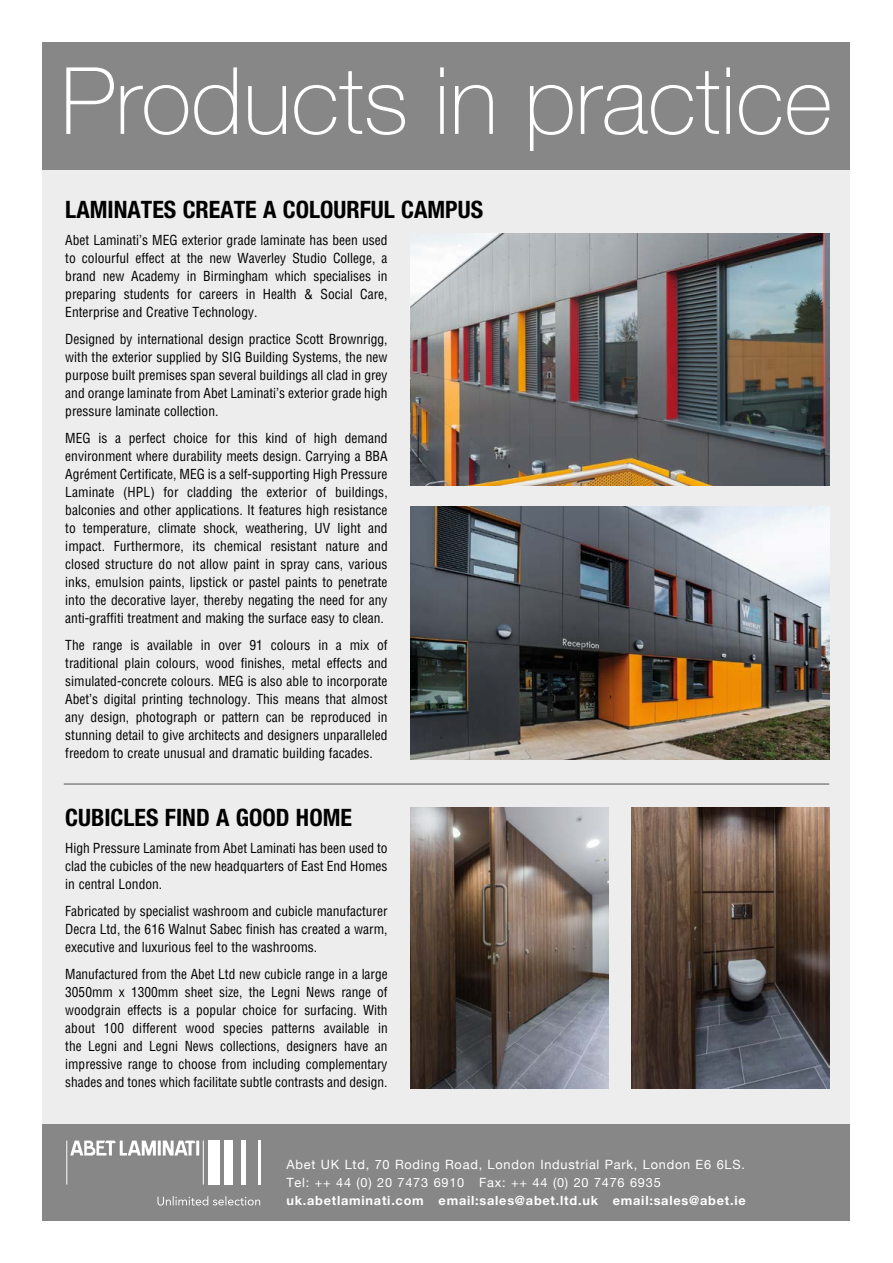
<style>
.page{position:relative;width:893px;height:1263px;background:#fff}
.page>*{position:absolute;margin:0;border:0;box-sizing:border-box;transform-origin:0 0}
.t1{font:100 93px "Helvetica Neue";color:#fff}
.t2{font:700 condensed 24px "Helvetica Neue";color:#000}
.t3{font:condensed 13.5px/18px "Helvetica";color:#000;text-align:justify}
.t4{font:12.75px/18px "Helvetica Neue";letter-spacing:.06em;color:#fff}
.t5{font:700 12.75px "Helvetica Neue";letter-spacing:.06em;color:#fff}
</style>
<div class="page">
<div style="left:43px;top:43px;width:807px;height:1177px;background:#ededed"></div>
<div style="left:43px;top:1124px;width:807px;height:96px;background:#878787"></div>
<hr style="left:64px;top:783px;width:765px;height:2px;background:#878787">
<img style="left:410px;top:507px;width:419px;height:252px">
<img style="left:410px;top:234px;width:419px;height:251px">
<div style="left:43px;top:43px;width:807px;height:127px;background:#878787"></div>
<hr style="left:203px;top:1140px;width:1px;height:44px;background:#fff">
<hr style="left:67px;top:1140px;width:1px;height:44px;background:#fff">
<svg style="left:70px;top:1140px;width:129px;height:15px"></svg>
<svg style="left:157px;top:1196px;width:103px;height:9px"></svg>
<div style="left:208px;top:1140px;width:12px;height:44px;background:#fff"></div>
<div style="left:224px;top:1140px;width:9px;height:44px;background:#fff"></div>
<hr style="left:241px;top:1140px;width:4px;height:44px;background:#fff">
<hr style="left:258px;top:1140px;width:2px;height:44px;background:#fff">
<img style="left:631px;top:807px;width:198px;height:281px">
<img style="left:410px;top:807px;width:198px;height:281px">
<h1 class="t1" style="left:60px;top:48px;width:773px">Products in practice</h1>
<h2 class="t2" style="left:65px;top:195px;width:419px">LAMINATES CREATE A COLOURFUL CAMPUS</h2>
<p class="t3" style="left:65px;top:231px;width:324px">Abet Laminati’s MEG exterior grade laminate has been used to colourful effect at the new Waverley Studio College, a brand new Academy in Birmingham which specialises in preparing students for careers in Health &amp; Social Care, Enterprise and Creative Technology.</p>
<p class="t3" style="left:65px;top:330px;width:324px">Designed by international design practice Scott Brownrigg, with the exterior supplied by SIG Building Systems, the new purpose built premises span several buildings all clad in grey and orange laminate from Abet Laminati’s exterior grade high pressure laminate collection.</p>
<p class="t3" style="left:65px;top:429px;width:324px">MEG is a perfect choice for this kind of high demand environment where durability meets design. Carrying a BBA Agrément Certificate, MEG is a self-supporting High Pressure Laminate (HPL) for cladding the exterior of buildings, balconies and other applications. It features high resistance to temperature, climate shock, weathering, UV light and impact. Furthermore, its chemical resistant nature and closed structure do not allow paint in spray cans, various inks, emulsion paints, lipstick or pastel paints to penetrate into the decorative layer, thereby negating the need for any anti-graffiti treatment and making the surface easy to clean.</p>
<p class="t3" style="left:65px;top:636px;width:324px">The range is available in over 91 colours in a mix of traditional plain colours, wood finishes, metal effects and simulated-concrete colours. MEG is also able to incorporate Abet’s digital printing technology. This means that almost any design, photograph or pattern can be reproduced in stunning detail to give architects and designers unparalleled freedom to create unusual and dramatic building facades.</p>
<h2 class="t2" style="left:65px;top:803px;width:288px">CUBICLES FIND A GOOD HOME</h2>
<p class="t3" style="left:65px;top:839px;width:324px">High Pressure Laminate from Abet Laminati has been used to clad the cubicles of the new headquarters of East End Homes in central London.</p>
<p class="t3" style="left:65px;top:902px;width:324px">Fabricated by specialist washroom and cubicle manufacturer Decra Ltd, the 616 Walnut Sabec finish has created a warm, executive and luxurious feel to the washrooms.</p>
<p class="t3" style="left:65px;top:965px;width:324px">Manufactured from the Abet Ltd new cubicle range in a large 3050mm x 1300mm sheet size, the Legni News range of woodgrain effects is a popular choice for surfacing. With about 100 different wood species patterns available in the Legni and Legni News collections, designers have an impressive range to choose from including complementary shades and tones which facilitate subtle contrasts and design.</p>
<p class="t4" style="left:286px;top:1157px;width:460px">Abet UK Ltd, 70 Roding Road, London Industrial Park, London E6 6LS.<br>Tel: ++ 44 (0) 20 7473 6910 Fax: ++ 44 (0) 20 7476 6935</p>
<p class="t5" style="left:286px;top:1193px;width:461px">uk.abetlaminati.com email:sales@abet.ltd.uk email:sales@abet.ie</p>
</div>
